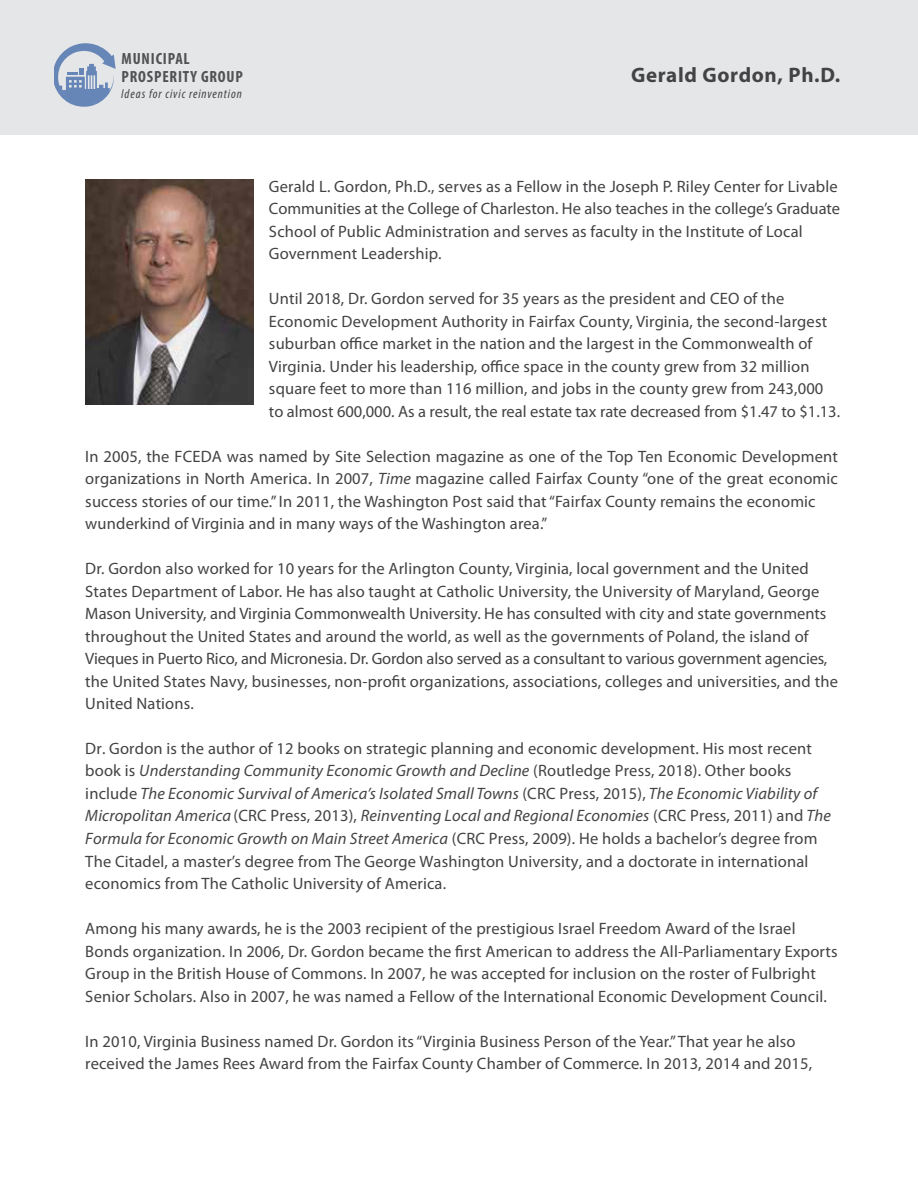
<style>
.page{position:relative;width:918px;height:1188px;background:#fff}
.page>*{position:absolute;margin:0;border:0;box-sizing:border-box;transform-origin:0 0}
.t1{font:700 21px "Myriad Pro";letter-spacing:.03em;color:#434345}
.t2{font:16.5px/22.5px "Myriad Pro";letter-spacing:.01em;color:#434345}
.t3{font:700 condensed 16.2px/17.7px "Myriad Pro";letter-spacing:.05em;color:#515254}
.t4{font:italic condensed 12.9px "Myriad Pro";letter-spacing:.07em;color:#434345}
.s1{font-style:italic}
</style>
<div class="page">
<div style="left:0;top:0;width:918px;height:135px;background:#e2e3e4"></div>
<svg style="left:54px;top:43px;width:62px;height:64px"></svg>
<img style="left:85px;top:179px;width:169px;height:226px">
<p class="t3" style="left:122px;top:49px;width:123px">MUNICIPAL<br>PROSPERITY GROUP</p>
<p class="t4" style="left:121px;top:86px;width:122px">Ideas for civic reinvention</p>
<p class="t1" style="left:631px;top:61px;width:211px">Gerald Gordon, Ph.D.</p>
<p class="t2" style="left:269px;top:175px;width:573px">Gerald L. Gordon, Ph.D., serves as a Fellow in the Joseph P. Riley Center for Livable Communities at the College of Charleston. He also teaches in the college’s Graduate School of Public Administration and serves as faculty in the Institute of Local Government Leadership.</p>
<p class="t2" style="left:269px;top:287px;width:573px">Until 2018, Dr. Gordon served for 35 years as the president and CEO of the Economic Development Authority in Fairfax County, Virginia, the second-largest suburban office market in the nation and the largest in the Commonwealth of Virginia. Under his leadership, office space in the county grew from 32 million square feet to more than 116 million, and jobs in the county grew from 243,000 to almost 600,000. As a result, the real estate tax rate decreased from $1.47 to $1.13.</p>
<p class="t2" style="left:85px;top:445px;width:754px">In 2005, the FCEDA was named by Site Selection magazine as one of the Top Ten Economic Development organizations in North America. In 2007, <span class="s1">Time</span> magazine called Fairfax County “one of the great economic success stories of our time.” In 2011, the Washington Post said that“Fairfax County remains the economic wunderkind of Virginia and in many ways of the Washington area.”</p>
<p class="t2" style="left:85px;top:557px;width:754px">Dr. Gordon also worked for 10 years for the Arlington County, Virginia, local government and the United States Department of Labor. He has also taught at Catholic University, the University of Maryland, George Mason University, and Virginia Commonwealth University. He has consulted with city and state governments throughout the United States and around the world, as well as the governments of Poland, the island of Vieques in Puerto Rico, and Micronesia. Dr. Gordon also served as a consultant to various government agencies, the United States Navy, businesses, non-profit organizations, associations, colleges and universities, and the United Nations.</p>
<p class="t2" style="left:85px;top:737px;width:747px">Dr. Gordon is the author of 12 books on strategic planning and economic development. His most recent book is <span class="s1">Understanding Community Economic Growth and Decline</span> (Routledge Press, 2018). Other books include <span class="s1">The Economic Survival of America’s Isolated Small Towns</span> (CRC Press, 2015), <span class="s1">The Economic Viability of Micropolitan America</span> (CRC Press, 2013), <span class="s1">Reinventing Local and Regional Economies</span> (CRC Press, 2011) and <span class="s1">The Formula for Economic Growth on Main Street America</span> (CRC Press, 2009). He holds a bachelor’s degree from The Citadel, a master’s degree from The George Washington University, and a doctorate in international economics from The Catholic University of America.</p>
<p class="t2" style="left:85px;top:917px;width:754px">Among his many awards, he is the 2003 recipient of the prestigious Israel Freedom Award of the Israel Bonds organization. In 2006, Dr. Gordon became the first American to address the All-Parliamentary Exports Group in the British House of Commons. In 2007, he was accepted for inclusion on the roster of Fulbright Senior Scholars. Also in 2007, he was named a Fellow of the International Economic Development Council.</p>
<p class="t2" style="left:85px;top:1030px;width:728px">In 2010, Virginia Business named Dr. Gordon its“Virginia Business Person of the Year.”That year he also received the James Rees Award from the Fairfax County Chamber of Commerce. In 2013, 2014 and 2015,</p>
</div>
